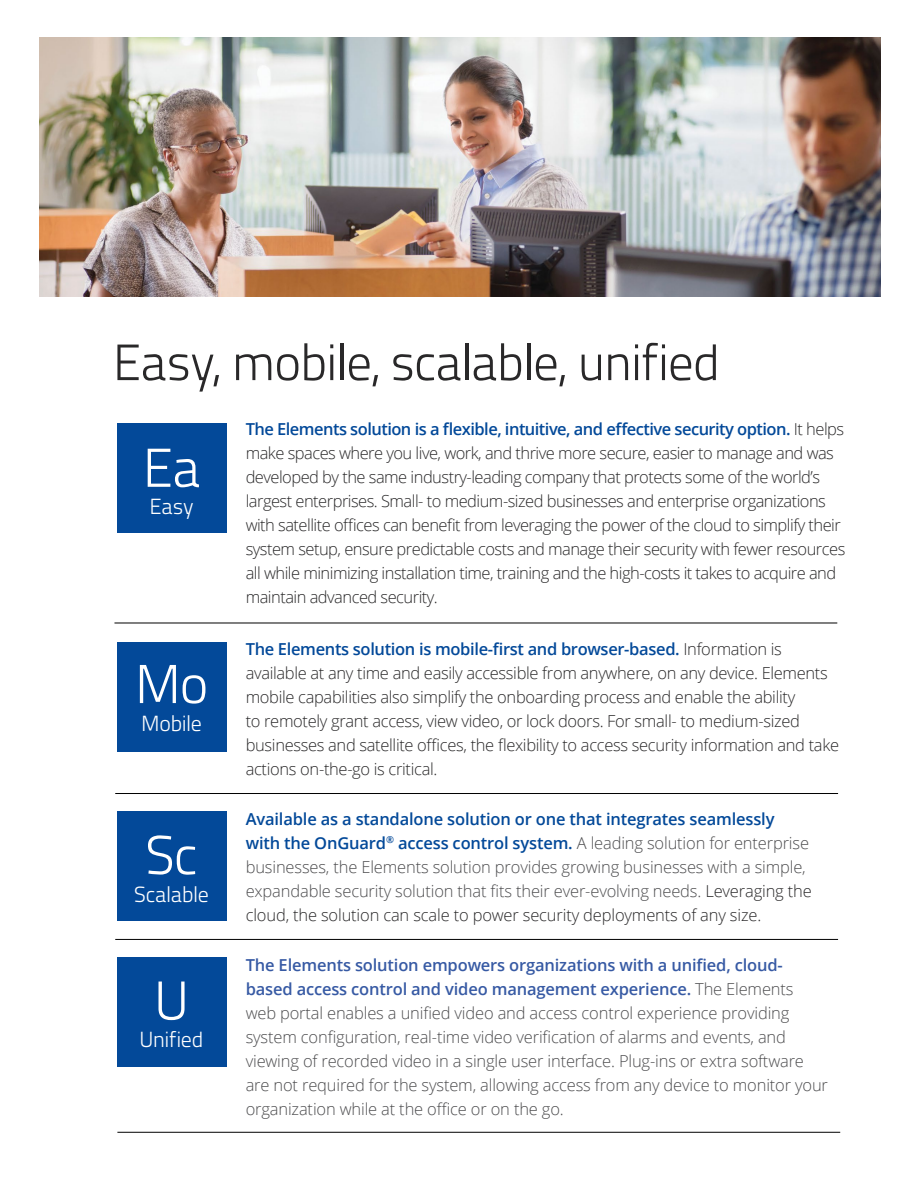
<style>
.page{position:relative;width:918px;height:1188px;background:#fff}
.page>*{position:absolute;margin:0;border:0;box-sizing:border-box;transform-origin:0 0}
.t1{font:300 54.75px "Titillium Text 22 L";color:#fff}
.t2{font:300 51px "Titillium Text 22 L";letter-spacing:-.025em;color:#292829}
.t3{font:300 21.9px "Titillium Text 22 L";letter-spacing:-.015em;color:#fff}
.t4{font:300 16.5px/24px "Open Sans";letter-spacing:-.03em;color:#292829}
.t5{font:300 16.5px/24px "Open Sans";letter-spacing:-.01em;color:#4d4d4f}
.s1{font-weight:600;color:#034999}
.s2{color:#292829}
.s3{font-weight:600;color:#375aa4}
</style>
<div class="page">
<img style="left:40px;top:38px;width:840px;height:259px">
<div style="left:117px;top:423px;width:109px;height:109px;background:#034999"></div>
<hr style="left:114px;top:623px;width:723px;height:1px;background:#000">
<div style="left:117px;top:642px;width:109px;height:110px;background:#034999"></div>
<hr style="left:115px;top:793px;width:723px;height:1px;background:#000">
<div style="left:117px;top:812px;width:109px;height:109px;background:#034999"></div>
<hr style="left:115px;top:939px;width:723px;height:1px;background:#000">
<div style="left:117px;top:957px;width:109px;height:109px;background:#034999"></div>
<hr style="left:117px;top:1132px;width:723px;height:1px;background:#000">
<h2 class="t2" style="left:113px;top:325px;width:609px">Easy, mobile, scalable, unified</h2>
<p class="t4" style="left:246px;top:416px;width:601px"><span class="s1">The Elements solution is a flexible, intuitive, and effective security option.</span> It helps make spaces where you live, work, and thrive more secure, easier to manage and was developed by the same industry-leading company that protects some of the world’s largest enterprises. Small- to medium-sized businesses and enterprise organizations with satellite offices can benefit from leveraging the power of the cloud to simplify their system setup, ensure predictable costs and manage their security with fewer resources all while minimizing installation time, training and the high-costs it takes to acquire and maintain advanced security.</p>
<h1 class="t1" style="left:142px;top:428px;width:60px">Ea</h1>
<h3 class="t3" style="left:149px;top:491px;width:46px">Easy</h3>
<h1 class="t1" style="left:135px;top:644px;width:75px">Mo</h1>
<h3 class="t3" style="left:141px;top:707px;width:62px">Mobile</h3>
<h1 class="t1" style="left:145px;top:815px;width:54px">Sc</h1>
<h3 class="t3" style="left:134px;top:878px;width:76px">Scalable</h3>
<h1 class="t1" style="left:154px;top:960px;width:37px">U</h1>
<h3 class="t3" style="left:139px;top:1023px;width:66px">Unified</h3>
<p class="t4" style="left:246px;top:636px;width:595px"><span class="s1">The Elements solution is mobile-first and browser-based.</span> Information is available at any time and easily accessible from anywhere, on any device. Elements mobile capabilities also simplify the onboarding process and enable the ability<br>to remotely grant access, view video, or lock doors. For small- to medium-sized businesses and satellite offices, the flexibility to access security information and take actions on-the-go is critical.</p>
<p class="t5" style="left:246px;top:806px;width:568px"><span class="s1">Available as a standalone solution or one that integrates seamlessly with the OnGuard</span><sup>®</sup> <span class="s1">access control system.</span> A leading solution for enterprise businesses, the Elements solution provides growing businesses with a simple, expandable security solution that fits their ever-evolving needs. <span class="s2">Leveraging the cloud, the solution can scale to power security deployments of any size.</span></p>
<p class="t5" style="left:246px;top:953px;width:584px"><span class="s3">The Elements solution empowers organizations with a unified, cloud&shy;based access control and video management experience.</span> The Elements web portal enables a unified video and access control experience providing system configuration, real-time video verification of alarms and events, and viewing of recorded video in a single user interface. Plug-ins or extra software are not required for the system, allowing access from any device to monitor your organization while at the office or on the go.</p>
</div>
